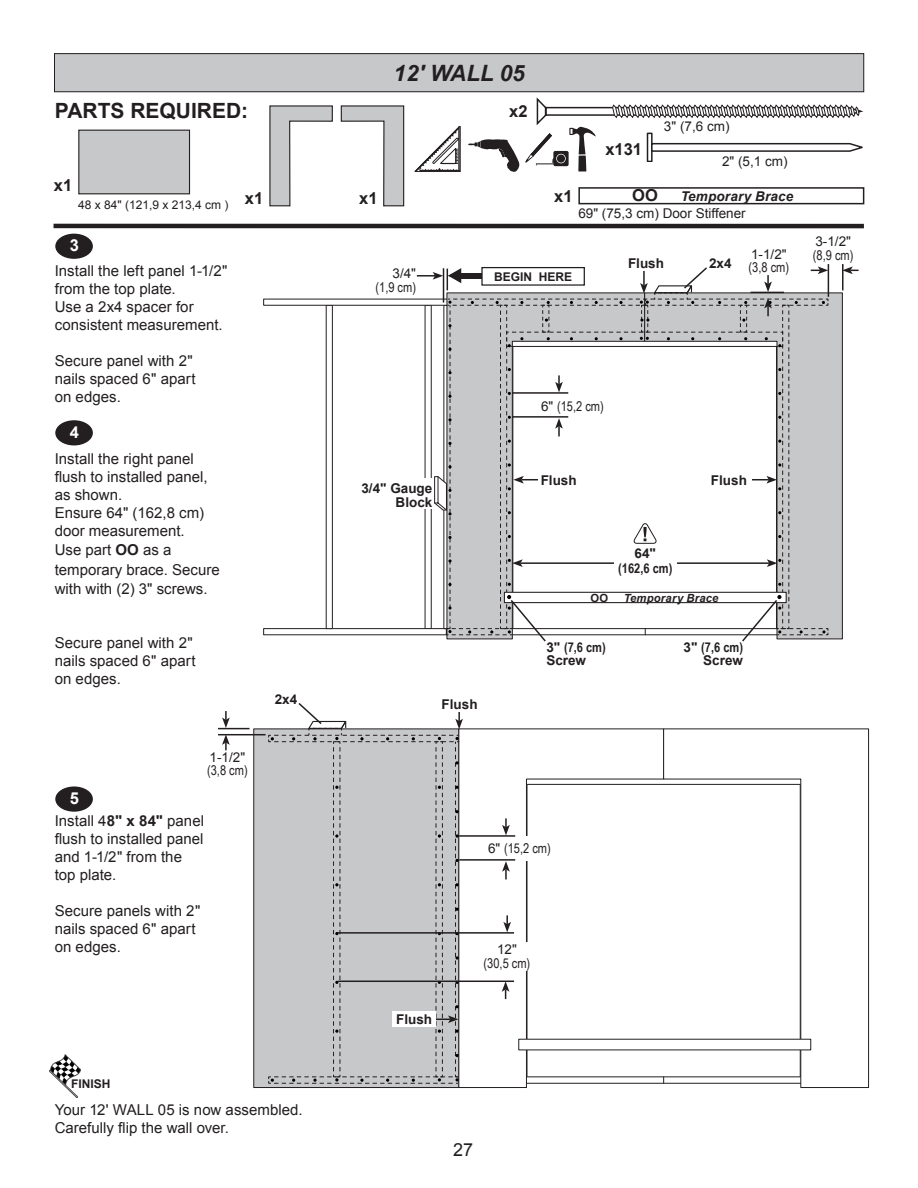
<style>
.page{position:relative;width:918px;height:1188px;background:#fff}
.page>*{position:absolute;margin:0;border:0;box-sizing:border-box;transform-origin:0 0}
.t1{font:italic 700 22.5px "Arial";color:#231f20}
.hhp_fig{font:700 21px "Arial";color:#231f20}
.t2{font:18px "Arial";color:#231f20}
.hhp_fig-2{font:700 16.5px "Arial";color:#231f20}
.t3{font:700 16.5px "Arial";color:#fff}
._11_HelveticaNeue_LT{font:15px/18px "Arial";color:#231f20}
.t4{font:700 13.5px/13.5px "Arial";color:#231f20;text-align:right}
.t5{font:13.5px "Arial";color:#231f20}
.t6{font:13.5px/13.5px "Arial Narrow";color:#231f20;text-align:center}
.hhp_fig-3{font:italic 700 13.5px "Arial";letter-spacing:.015em;color:#231f20}
.t7{font:700 13.5px "Arial Narrow";color:#231f20}
.hhp_fig-4{font:12px "Arial";color:#231f20}
.t8{font:700 12px "Arial";color:#231f20}
.hhp_fig-5{font:italic 700 11.25px "Arial";letter-spacing:.02em;color:#231f20}
.hhp_fig-6{font:700 11.25px "Arial";color:#231f20}
.s1{font-weight:700}
.s2{font-family:"Arial"}
.s3{font-family:"Arial Narrow"}
</style>
<div class="page">
<svg style="left:829px;top:292px;width:14px;height:348px;background:#babbbd"></svg>
<svg style="left:800px;top:728px;width:69px;height:360px"></svg>
<div style="left:254px;top:729px;width:205px;height:359px;background:#c7c8ca"></div>
<svg style="left:415px;top:126px;width:45px;height:46px"></svg>
<svg style="left:468px;top:139px;width:51px;height:33px"></svg>
<hr style="left:54px;top:224px;width:810px;height:4px;background:#231f20">
<svg style="left:269px;top:105px;width:64px;height:102px"></svg>
<svg style="left:340px;top:105px;width:65px;height:102px"></svg>
<div style="left:55px;top:54px;width:809px;height:38px;background:#c7c8ca"></div>
<div style="left:54px;top:53px;width:810px;height:39px;border:1px solid #231f20"></div>
<hr style="left:828px;top:264px;width:1px;height:33px;background:#231f20">
<hr style="left:842px;top:264px;width:2px;height:26px;background:#231f20">
<svg style="left:843px;top:266px;width:16px;height:8px"></svg>
<div style="left:78px;top:130px;width:112px;height:64px;background:#c7c8ca;border:1px solid #231f20"></div>
<div style="left:55px;top:420px;width:38px;height:25px;background:#231f20;border-radius:50%"></div>
<div style="left:55px;top:234px;width:38px;height:25px;background:#231f20;border-radius:50%"></div>
<div style="left:55px;top:786px;width:38px;height:26px;background:#231f20;border-radius:50%"></div>
<img style="left:50px;top:1054px;width:31px;height:44px">
<hr style="left:218px;top:728px;width:31px;height:1px;background:#231f20">
<svg style="left:222px;top:711px;width:8px;height:17px"></svg>
<svg style="left:222px;top:735px;width:8px;height:15px"></svg>
<hr style="left:218px;top:734px;width:48px;height:1px;background:#231f20">
<svg style="left:268px;top:703px;width:586px;height:381px"></svg>
<div style="left:479px;top:942px;width:56px;height:28px;background:#fff"></div>
<svg style="left:263px;top:266px;width:566px;height:376px"></svg>
<div style="left:623px;top:255px;width:46px;height:15px;background:#fff"></div>
<svg style="left:525px;top:97px;width:338px;height:75px"></svg>
<div style="left:578px;top:187px;width:286px;height:17px;border:2px solid #231f20"></div>
<p class="hhp_fig" style="left:55px;top:97px;width:195px">PARTS REQUIRED:</p>
<p class="t1" style="left:394px;top:58px;width:133px">12' WALL 05</p>
<p class="hhp_fig-2" style="left:509px;top:101px;width:20px">x2</p>
<p class="hhp_fig-2" style="left:54px;top:174px;width:20px">x1</p>
<p class="hhp_fig-4" style="left:78px;top:197px;width:152px">48 x 84" (121,9 x 213,4 cm )</p>
<p class="hhp_fig-2" style="left:245px;top:187px;width:20px">x1</p>
<p class="hhp_fig-2" style="left:359px;top:187px;width:20px">x1</p>
<p class="hhp_fig-2" style="left:554px;top:185px;width:20px">x1</p>
<p class="hhp_fig-2" style="left:605px;top:138px;width:38px">x131</p>
<p class="t5" style="left:664px;top:118px;width:67px">3" (7,6 cm)</p>
<p class="t5" style="left:722px;top:152px;width:67px">2" (5,1 cm)</p>
<p class="hhp_fig-2" style="left:632px;top:185px;width:27px">OO</p>
<p class="hhp_fig-3" style="left:681px;top:188px;width:114px">Temporary Brace</p>
<p class="t5" style="left:578px;top:205px;width:169px">69" (75,3 cm) Door Stiffener</p>
<p class="t3" style="left:70px;top:234px;width:11px">3</p>
<p class="_11_HelveticaNeue_LT" style="left:55px;top:262px;width:174px">Install the left panel 1-1/2" from the top plate.<br>Use a 2x4 spacer for consistent measurement.</p>
<p class="_11_HelveticaNeue_LT" style="left:55px;top:352px;width:142px">Secure panel with 2" nails spaced 6" apart on edges.</p>
<p class="t3" style="left:70px;top:421px;width:11px">4</p>
<p class="_11_HelveticaNeue_LT" style="left:55px;top:450px;width:155px">Install the right panel flush to installed panel, as shown.</p>
<p class="_11_HelveticaNeue_LT" style="left:55px;top:504px;width:151px">Ensure 64" (162,8 cm) door measurement.</p>
<p class="_11_HelveticaNeue_LT" style="left:55px;top:540px;width:167px;line-height:19.5px">Use part <span class="s1">OO</span> as a temporary brace. Secure with with (2) 3" screws.</p>
<p class="_11_HelveticaNeue_LT" style="left:55px;top:634px;width:142px">Secure panel with 2" nails spaced 6" apart on edges.</p>
<p class="t3" style="left:70px;top:787px;width:11px">5</p>
<p class="t5" style="left:210px;top:748px;width:37px">1-1/2"</p>
<p class="t6" style="left:207px;top:763px;width:42px">(3,8 cm)</p>
<p class="_11_HelveticaNeue_LT" style="left:55px;top:812px;width:151px">Install 4<span class="s1">8" x 84"</span> panel flush to installed panel and 1-1/2" from the top plate.</p>
<p class="_11_HelveticaNeue_LT" style="left:55px;top:902px;width:147px">Secure panels with 2" nails spaced 6" apart on edges.</p>
<p class="t4" style="left:275px;top:692px;width:24px">2x4</p>
<p class="t5" style="left:393px;top:265px;width:25px">3/4"</p>
<p class="t8" style="left:494px;top:268px;width:80px">BEGIN HERE</p>
<p class="t6" style="left:376px;top:280px;width:42px">(1,9 cm)</p>
<p class="t4" style="left:628px;top:256px;width:38px">Flush</p>
<p class="t4" style="left:709px;top:257px;width:24px">2x4</p>
<p class="t5" style="left:751px;top:245px;width:37px">1-1/2"</p>
<p class="t6" style="left:749px;top:260px;width:42px">(3,8 cm)</p>
<p class="t6" style="left:541px;top:399px;width:64px"><span class="s2">6"</span> (15,2 cm)</p>
<p class="t4" style="left:361px;top:482px;width:72px">3/4" Gauge<br>Block</p>
<p class="t4" style="left:442px;top:698px;width:38px">Flush</p>
<p class="t4" style="left:541px;top:474px;width:38px">Flush</p>
<p class="t4" style="left:711px;top:474px;width:38px">Flush</p>
<p class="t4" style="left:635px;top:547px;width:23px">64"</p>
<p class="t7" style="left:618px;top:558px;width:56px">(162,6 cm)</p>
<p class="hhp_fig-6" style="left:590px;top:590px;width:19px">OO</p>
<p class="hhp_fig-5" style="left:624px;top:590px;width:96px">Temporary Brace</p>
<p class="t4" style="left:546px;top:641px;width:61px;text-align:left">3" <span class="s3">(7,6 cm)<br></span>Screw</p>
<p class="t4" style="left:684px;top:641px;width:61px">3" <span class="s3">(7,6 cm)<br></span>Screw</p>
<p class="t4" style="left:396px;top:1013px;width:38px">Flush</p>
<p class="t6" style="left:488px;top:841px;width:64px"><span class="s2">6"</span> (15,2 cm)</p>
<p class="t6" style="left:484px;top:942px;width:48px"><span class="s2">12" </span>(30,5 cm)</p>
<p class="t5" style="left:815px;top:233px;width:37px">3-1/2"</p>
<p class="t6" style="left:813px;top:248px;width:42px">(8,9 cm)</p>
<p class="t8" style="left:71px;top:1076px;width:41px">FINISH</p>
<p class="_11_HelveticaNeue_LT" style="left:55px;top:1101px;width:249px">Your 12' WALL 05 is now assembled.<br>Carefully flip the wall over.</p>
<p class="t2" style="left:453px;top:1138px;width:22px">27</p>
</div>
